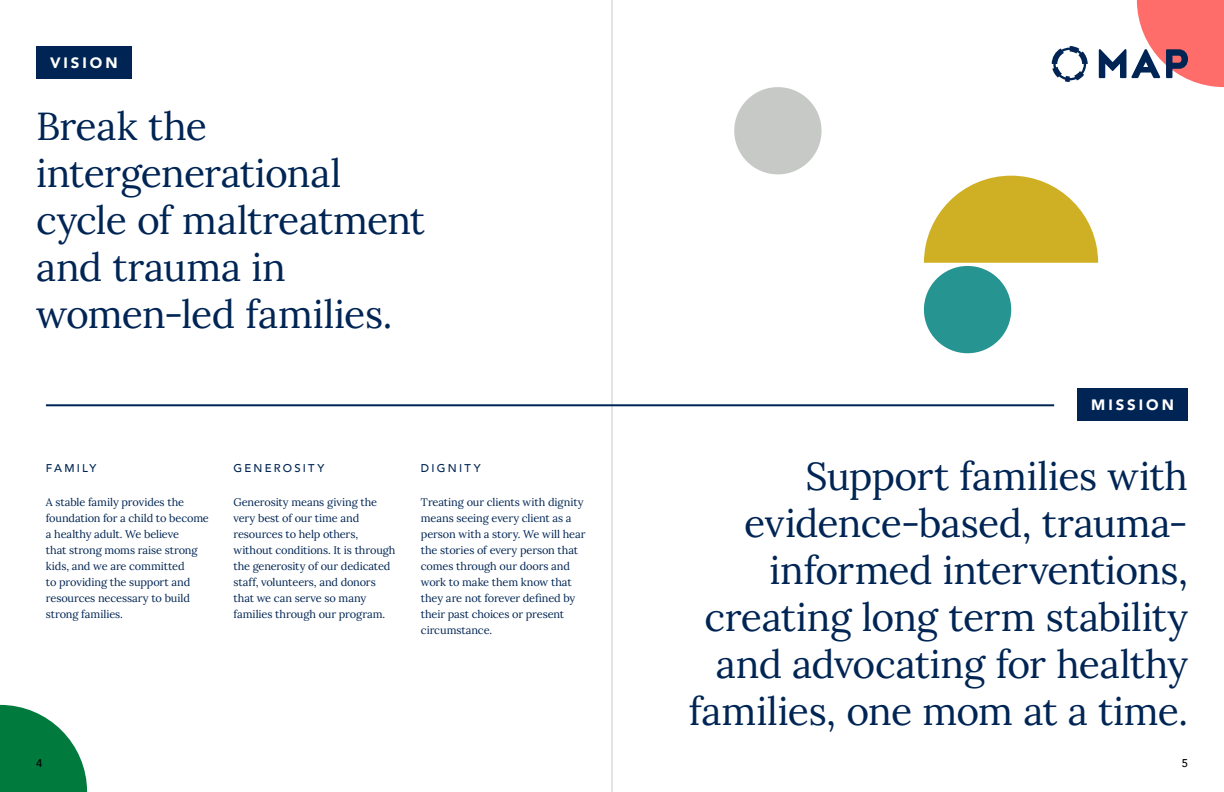
<style>
.page{position:relative;width:1224px;height:792px;background:#fff}
.page>*{position:absolute;margin:0;border:0;box-sizing:border-box;transform-origin:0 0}
.t1{font:39px/47px "Lora";letter-spacing:-.015em;color:#002554}
.t2{font:900 15px "Avenir";letter-spacing:.2em;color:#fff}
.t3{font:500 11.3px "Avenir";letter-spacing:.2em;color:#002554}
.t4{font:500 11.3px "Avenir";color:#000}
.t5{font:11px/16px "Lora";letter-spacing:-.01em;color:#002554}
</style>
<div class="page">
<hr style="left:612px;top:0;width:1px;height:792px;background:#c7c9c7">
<div style="left:924px;top:266px;width:87px;height:87px;background:#269491;border-radius:50%"></div>
<svg style="left:924px;top:176px;width:174px;height:87px"></svg>
<div style="left:734px;top:87px;width:88px;height:87px;background:#c7c9c7;border-radius:50%"></div>
<svg style="left:0;top:705px;width:87px;height:87px"></svg>
<hr style="left:46px;top:404px;width:1008px;height:2px;background:#002554">
<div style="left:36px;top:46px;width:96px;height:33px;background:#002554"></div>
<div style="left:1077px;top:388px;width:111px;height:33px;background:#002554"></div>
<svg style="left:1099px;top:0;width:125px;height:87px"></svg>
<svg style="left:1052px;top:46px;width:36px;height:36px"></svg>
<h2 class="t2" style="left:50px;top:50px;width:69px">VISION</h2>
<h1 class="t1" style="left:36px;top:100px;width:390px">Break the intergenerational cycle of maltreatment and trauma in women-led families.</h1>
<p class="t3" style="left:46px;top:458px;width:52px">FAMILY</p>
<p class="t5" style="left:46px;top:493px;width:165px">A stable family provides the foundation for a child to become a healthy adult. We believe<br>that strong moms raise strong kids, and we are committed<br>to providing the support and resources necessary to build strong families.</p>
<p class="t3" style="left:233px;top:458px;width:92px">GENEROSITY</p>
<p class="t5" style="left:233px;top:493px;width:164px">Generosity means giving the very best of our time and resources to help others, without conditions. It is through the generosity of our dedicated staff, volunteers, and donors that we can serve so many families through our program.</p>
<p class="t3" style="left:421px;top:458px;width:61px">DIGNITY</p>
<p class="t5" style="left:421px;top:493px;width:166px">Treating our clients with dignity means seeing every client as a person with a story. We will hear the stories of every person that comes through our doors and work to make them know that they are not forever defined by their past choices or present circumstance.</p>
<h2 class="t2" style="left:1091px;top:391px;width:84px">MISSION</h2>
<h1 class="t1" style="left:689px;top:450px;width:501px;text-align:right">Support families with evidence-based, trauma&shy;informed interventions, creating long term stability and advocating for healthy families, one mom at a time.</h1>
<p class="t4" style="left:36px;top:754px;width:8px">4</p>
<p class="t4" style="left:1182px;top:754px;width:8px">5</p>
</div>
